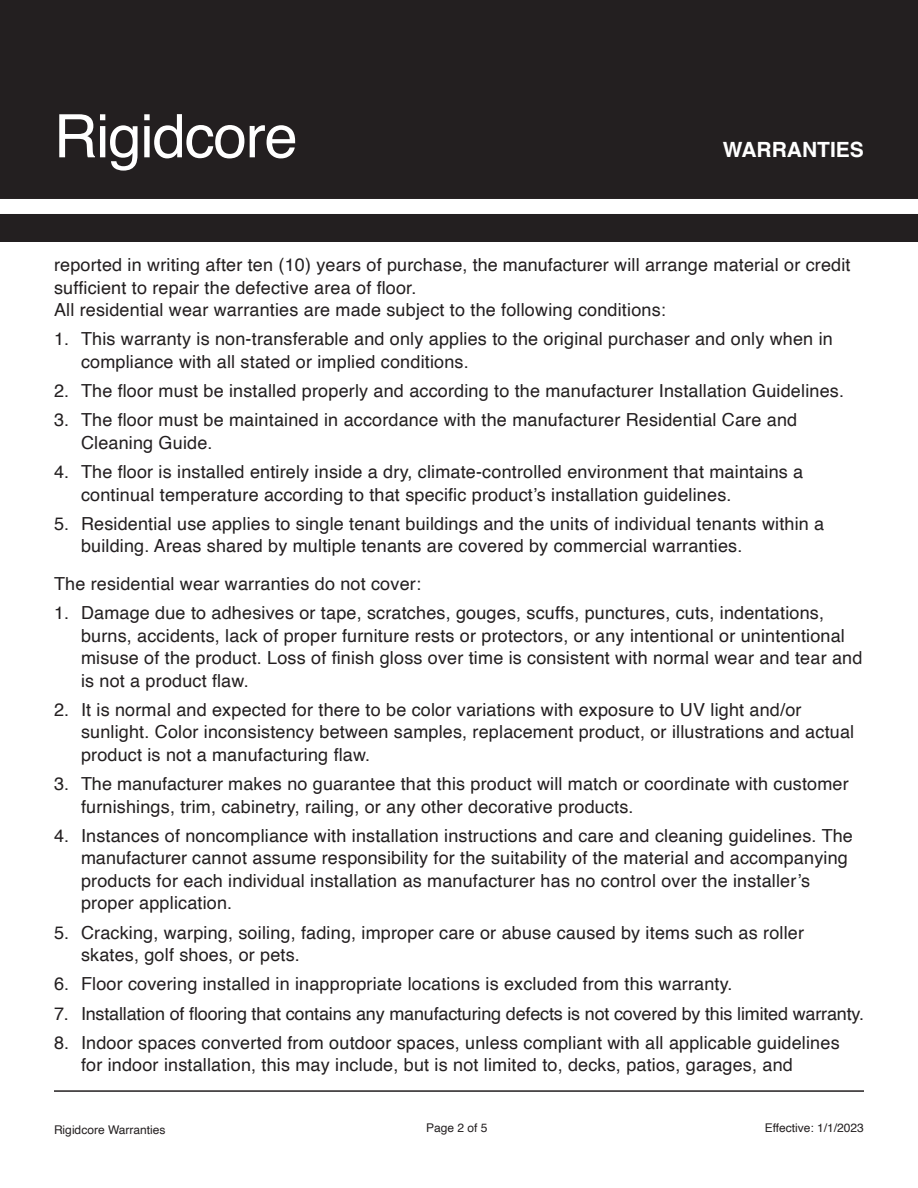
<style>
.page{position:relative;width:918px;height:1188px;background:#fff}
.page>*{position:absolute;margin:0;border:0;box-sizing:border-box;transform-origin:0 0}
.t1{font:60px "Helvetica";letter-spacing:-.02em;color:#fff}
.t2{font:700 21px "Helvetica";color:#fff}
.t3{font:18px/22.5px "Helvetica";letter-spacing:.01em;color:#231f20}
.t4{font:18px "Helvetica";letter-spacing:-.01em;color:#231f20}
.t5{font:12px "Helvetica";color:#231f20}
</style>
<div class="page">
<hr style="left:54px;top:1090px;width:810px;height:2px;background:#231f20">
<div style="left:0;top:0;width:918px;height:242px;background:#231f20"></div>
<div style="left:0;top:199px;width:918px;height:15px;background:#fff"></div>
<h1 class="t1" style="left:54px;top:90px;width:245px">Rigidcore</h1>
<p class="t2" style="left:723px;top:137px;width:143px">WARRANTIES</p>
<p class="t3" style="left:54px;top:254px;width:798px">reported in writing after ten (10) years of purchase, the manufacturer will arrange material or credit sufficient to repair the defective area of floor.</p>
<p class="t3" style="left:54px;top:299px;width:613px">All residential wear warranties are made subject to the following conditions:</p>
<p class="t3" style="left:81px;top:328px;width:753px;text-indent:-27px">1. This warranty is non-transferable and only applies to the original purchaser and only when in compliance with all stated or implied conditions.</p>
<p class="t3" style="left:54px;top:380px;width:792px">2. The floor must be installed properly and according to the manufacturer Installation Guidelines.</p>
<p class="t3" style="left:81px;top:409px;width:718px;text-indent:-27px">3. The floor must be maintained in accordance with the manufacturer Residential Care and<br>Cleaning Guide.</p>
<p class="t3" style="left:81px;top:461px;width:724px;text-indent:-27px">4. The floor is installed entirely inside a dry, climate-controlled environment that maintains a continual temperature according to that specific product’s installation guidelines.</p>
<p class="t3" style="left:81px;top:513px;width:745px;text-indent:-27px">5. Residential use applies to single tenant buildings and the units of individual tenants within a building. Areas shared by multiple tenants are covered by commercial warranties.</p>
<p class="t3" style="left:54px;top:573px;width:369px">The residential wear warranties do not cover:</p>
<p class="t3" style="left:81px;top:602px;width:783px;text-indent:-27px">1. Damage due to adhesives or tape, scratches, gouges, scuffs, punctures, cuts, indentations, burns, accidents, lack of proper furniture rests or protectors, or any intentional or unintentional misuse of the product. Loss of finish gloss over time is consistent with normal wear and tear and is not a product flaw.</p>
<p class="t3" style="left:81px;top:699px;width:775px;text-indent:-27px">2. It is normal and expected for there to be color variations with exposure to UV light and/or sunlight. Color inconsistency between samples, replacement product, or illustrations and actual product is not a manufacturing flaw.</p>
<p class="t3" style="left:81px;top:773px;width:769px;text-indent:-27px">3. The manufacturer makes no guarantee that this product will match or coordinate with customer furnishings, trim, cabinetry, railing, or any other decorative products.</p>
<p class="t3" style="left:81px;top:825px;width:773px;text-indent:-27px">4. Instances of noncompliance with installation instructions and care and cleaning guidelines. The manufacturer cannot assume responsibility for the suitability of the material and accompanying products for each individual installation as manufacturer has no control over the installer’s proper application.</p>
<p class="t3" style="left:81px;top:922px;width:725px;text-indent:-27px">5. Cracking, warping, soiling, fading, improper care or abuse caused by items such as roller skates, golf shoes, or pets.</p>
<p class="t3" style="left:54px;top:973px;width:680px">6. Floor covering installed in inappropriate locations is excluded from this warranty.</p>
<p class="t4" style="left:54px;top:999px;width:812px">7. Installation of flooring that contains any manufacturing defects is not covered by this limited warranty.</p>
<p class="t3" style="left:81px;top:1032px;width:760px;text-indent:-27px">8. Indoor spaces converted from outdoor spaces, unless compliant with all applicable guidelines for indoor installation, this may include, but is not limited to, decks, patios, garages, and</p>
<p class="t5" style="left:54px;top:1121px;width:113px">Rigidcore Warranties</p>
<p class="t5" style="left:426px;top:1118px;width:63px">Page 2 of 5</p>
<p class="t5" style="left:765px;top:1118px;width:101px">Effective: 1/1/2023</p>
</div>
